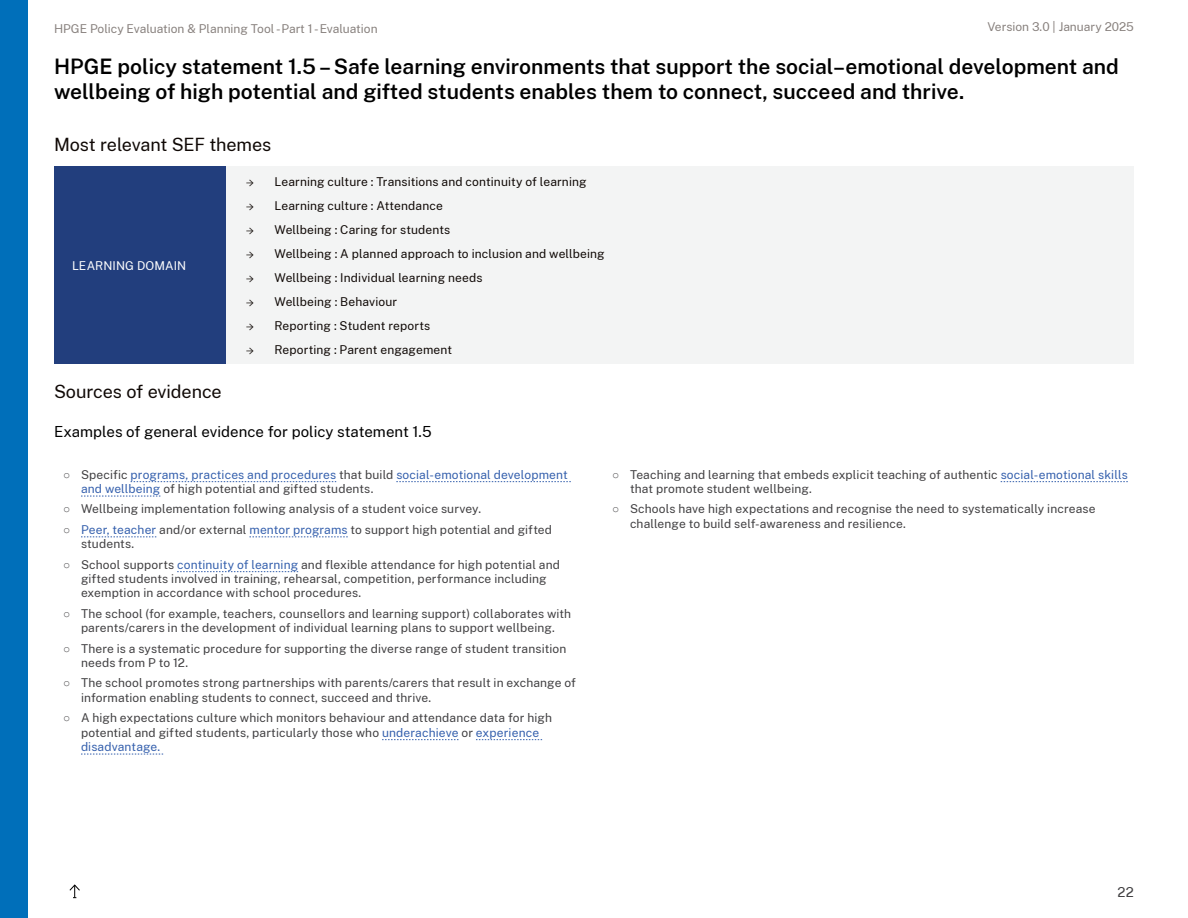
<style>
.page{position:relative;width:1188px;height:918px;background:#fff}
.page>*{position:absolute;margin:0;border:0;box-sizing:border-box;transform-origin:0 0}
.H2_Policy_Statement{font:600 21px/25.5px "Public Sans";color:#000}
.t1{font:18px "Public Sans";letter-spacing:-.005em;color:#100906}
.H4_SemiBold{font:15px "Public Sans";letter-spacing:.005em;color:#000}
.t2{font:13.5px "Public Sans";color:#414042}
.t3{font:12px/14.4px "Public Sans";letter-spacing:.01em;color:#414042}
.t4{font:12px "Public Sans";letter-spacing:.01em;color:#100906}
.t5{font:12px/14.4px "Public Sans";letter-spacing:.01em;color:#3560ad}
.t6{font:12px "Public Sans";color:#88817e}
.Table_Cell{font:12px "Public Sans";letter-spacing:.01em;color:#fff}
.s1{font-family:"Minion Pro"}
.s2{font-family:"Arial";color:#414042}
.s3{color:#414042}
.s4{font-family:"Arial"}
.s5{color:#3560ad}
</style>
<div class="page">
<svg style="left:69px;top:884px;width:11px;height:14px"></svg>
<div style="left:54px;top:166px;width:172px;height:197px;background:#223e7d"></div>
<div style="left:226px;top:166px;width:908px;height:197px;background:#f3f4f4"></div>
<svg style="left:131px;top:481px;width:205px;height:1px"></svg>
<svg style="left:396px;top:481px;width:175px;height:1px"></svg>
<svg style="left:81px;top:496px;width:79px;height:1px"></svg>
<svg style="left:81px;top:537px;width:75px;height:1px"></svg>
<svg style="left:249px;top:537px;width:99px;height:1px"></svg>
<svg style="left:177px;top:571px;width:121px;height:1px"></svg>
<svg style="left:382px;top:739px;width:76px;height:1px"></svg>
<svg style="left:476px;top:739px;width:66px;height:1px"></svg>
<svg style="left:81px;top:754px;width:82px;height:1px"></svg>
<svg style="left:1001px;top:481px;width:127px;height:1px"></svg>
<div style="left:0;top:0;width:27px;height:918px;background:#006fba"></div>
<p class="t6" style="left:987px;top:18px;width:148px">Version 3.0 | January 2025</p>
<p class="t6" style="left:54px;top:20px;width:325px">HPGE Policy Evaluation &amp; Planning Tool - Part 1 - Evaluation</p>
<p class="H2_Policy_Statement" style="left:54px;top:52px;width:1066px">HPGE policy statement 1.5 – Safe learning environments that support the social–emotional development and wellbeing of high potential and gifted students enables them to connect, succeed and thrive.</p>
<h3 class="t1" style="left:54px;top:132px;width:219px">Most relevant SEF themes</h3>
<p class="Table_Cell" style="left:72px;top:258px;width:116px">LEARNING DOMAIN</p>
<p class="t4" style="left:246px;top:174px;width:342px"><span class="s1">→</span> Learning culture : Transitions and continuity of learning</p>
<p class="t4" style="left:246px;top:198px;width:198px"><span class="s1">→</span> Learning culture : Attendance</p>
<p class="t4" style="left:246px;top:222px;width:206px"><span class="s1">→</span> Wellbeing : Caring for students</p>
<p class="t4" style="left:246px;top:246px;width:360px"><span class="s1">→</span> Wellbeing : A planned approach to inclusion and wellbeing</p>
<p class="t4" style="left:246px;top:270px;width:238px"><span class="s1">→</span> Wellbeing : Individual learning needs</p>
<p class="t4" style="left:246px;top:294px;width:153px"><span class="s1">→</span> Wellbeing : Behaviour</p>
<p class="t4" style="left:246px;top:318px;width:186px"><span class="s1">→</span> Reporting : Student reports</p>
<p class="t4" style="left:246px;top:342px;width:208px"><span class="s1">→</span> Reporting : Parent engagement</p>
<h3 class="t1" style="left:54px;top:379px;width:169px">Sources of evidence</h3>
<p class="H4_SemiBold" style="left:54px;top:421px;width:379px">Examples of general evidence for policy statement 1.5</p>
<p class="t5" style="left:81px;top:467px;width:488px;text-indent:-18px"><span class="s2">○</span> <span class="s3">Specific</span> programs, practices and procedures <span class="s3">that build</span> social-emotional development and wellbeing <span class="s3">of high potential and gifted students.</span></p>
<p class="t3" style="left:63px;top:501px;width:420px"><span class="s4">○</span> Wellbeing implementation following analysis of a student voice survey.</p>
<p class="t3" style="left:81px;top:522px;width:473px;text-indent:-18px"><span class="s4">○</span> <span class="s5">Peer, teacher</span> and/or external <span class="s5">mentor programs</span> to support high potential and gifted students.</p>
<p class="t3" style="left:81px;top:557px;width:481px;text-indent:-18px"><span class="s4">○</span> School supports <span class="s5">continuity of learning</span> and flexible attendance for high potential and gifted students involved in training, rehearsal, competition, performance including exemption in accordance with school procedures.</p>
<p class="t3" style="left:63px;top:606px;width:510px;text-align:center"><span class="s4">○</span> The school (for example, teachers, counsellors and learning support) collaborates with parents/carers in the development of individual learning plans to support wellbeing.</p>
<p class="t3" style="left:81px;top:641px;width:487px;text-indent:-18px"><span class="s4">○</span> There is a systematic procedure for supporting the diverse range of student transition needs from P to 12.</p>
<p class="t3" style="left:81px;top:675px;width:497px;text-indent:-18px"><span class="s4">○</span> The school promotes strong partnerships with parents/carers that result in exchange of information enabling students to connect, succeed and thrive.</p>
<p class="t3" style="left:81px;top:710px;width:473px;text-indent:-18px"><span class="s4">○</span> A high expectations culture which monitors behaviour and attendance data for high potential and gifted students, particularly those who <span class="s5">underachieve</span> or <span class="s5">experience disadvantage.</span></p>
<p class="t3" style="left:630px;top:467px;width:499px;text-indent:-18px"><span class="s4">○</span> Teaching and learning that embeds explicit teaching of authentic <span class="s5">social-emotional skills </span>that promote student wellbeing.</p>
<p class="t3" style="left:630px;top:501px;width:467px;text-indent:-18px"><span class="s4">○</span> Schools have high expectations and recognise the need to systematically increase challenge to build self-awareness and resilience.</p>
<p class="t2" style="left:1118px;top:883px;width:18px">22</p>
</div>
